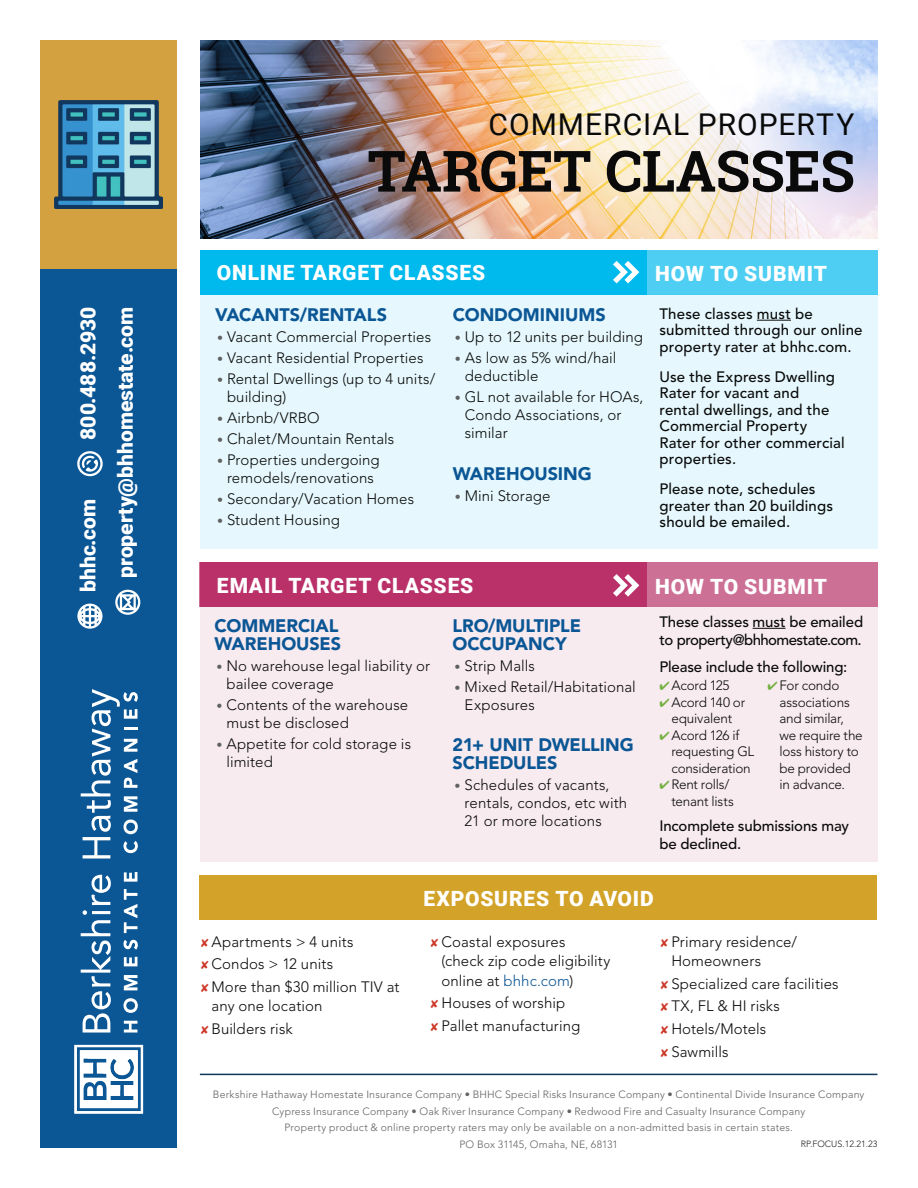
<style>
.page{position:relative;width:918px;height:1188px;background:#fff}
.page>*{position:absolute;margin:0;border:0;box-sizing:border-box;transform-origin:0 0}
.Slab_Header_Black{font:700 57px "Roboto Slab";letter-spacing:-.01em;color:#090a09}
.Regular_Header_Black{font:30px "Roboto";letter-spacing:.035em;color:#090a09}
.Roboto_Black_Titles_White{font:900 21px "Roboto";letter-spacing:.04em;color:#fff}
.Contact_Info_White{font:900 21px "Roboto";color:#fff}
.Subhead_Text{font:900 18px/18px "Avenir LT Std";letter-spacing:-.005em;color:#0b5695}
.t1{font:300 15px/18px "Avenir LT Std";letter-spacing:.005em;color:#090a09}
.File_Name{font:500 15px/16.5px "Avenir LT Std";letter-spacing:.005em;color:#090a09}
.File_Name-2{font:500 15px/18px "Avenir LT Std";letter-spacing:-.015em;color:#090a09}
.t2{font:300 13.5px/16.5px "Avenir LT Std";letter-spacing:-.015em;color:#090a09}
.Writing_Paper{font:300 10.5px/16.5px "Avenir LT Std";letter-spacing:.02em;color:#5f6162;text-align:center}
.t3{font:300 9px "Avenir LT Std";color:#231f20}
.s1{font-weight:900;font-size:12px;color:#5f6162}
.s2{color:#75b042}
.s3{color:#0b5695}
</style>
<div class="page">
<div style="left:200px;top:563px;width:678px;height:44px;background:#cd7096"></div>
<div style="left:200px;top:607px;width:678px;height:254px;background:#f8ebf0"></div>
<div style="left:200px;top:294px;width:678px;height:255px;background:#e6f8fd"></div>
<hr style="left:757px;top:320px;width:34px;height:1px;background:#090a09">
<hr style="left:753px;top:628px;width:33px;height:1px;background:#090a09">
<div style="left:40px;top:40px;width:137px;height:229px;background:#d3a140"></div>
<img style="left:55px;top:101px;width:108px;height:108px">
<div style="left:40px;top:269px;width:137px;height:879px;background:#0b5695"></div>
<svg style="left:74px;top:1045px;width:69px;height:69px"></svg>
<svg style="left:81px;top:875px;width:30px;height:158px"></svg>
<svg style="left:124px;top:1021px;width:13px;height:12px"></svg>
<svg style="left:124px;top:998px;width:14px;height:15px"></svg>
<svg style="left:124px;top:975px;width:13px;height:15px"></svg>
<svg style="left:124px;top:957px;width:13px;height:9px"></svg>
<svg style="left:124px;top:940px;width:14px;height:10px"></svg>
<svg style="left:124px;top:889px;width:13px;height:44px"></svg>
<svg style="left:124px;top:872px;width:13px;height:10px"></svg>
<svg style="left:81px;top:689px;width:57px;height:170px"></svg>
<svg style="left:77px;top:604px;width:25px;height:25px"></svg>
<svg style="left:77px;top:451px;width:26px;height:26px"></svg>
<svg style="left:115px;top:590px;width:25px;height:25px"></svg>
<hr style="left:200px;top:1074px;width:677px;height:1px;background:#113559">
<img style="left:200px;top:40px;width:678px;height:198px">
<div style="left:200px;top:875px;width:677px;height:45px;background:#d2a328"></div>
<div style="left:200px;top:250px;width:446px;height:44px;background:#00b9ed"></div>
<div style="left:200px;top:563px;width:446px;height:44px;background:#ba316a"></div>
<div style="left:646px;top:250px;width:232px;height:44px;background:#4dcef2"></div>
<svg style="left:613px;top:261px;width:26px;height:22px"></svg>
<svg style="left:613px;top:574px;width:26px;height:23px"></svg>
<p class="Contact_Info_White" style="left:73px;top:440px;width:134px;rotate:-90deg">800.488.2930</p>
<p class="Contact_Info_White" style="left:73px;top:592px;width:95px;rotate:-90deg">bhhc.com</p>
<p class="Contact_Info_White" style="left:111px;top:578px;width:273px;rotate:-90deg">property@bhhomestate.com</p>
<p class="Regular_Header_Black" style="left:489px;top:103px;width:367px">COMMERCIAL PROPERTY</p>
<p class="Slab_Header_Black" style="left:368px;top:132px;width:489px">TARGET CLASSES</p>
<p class="Roboto_Black_Titles_White" style="left:217px;top:258px;width:270px">ONLINE TARGET CLASSES</p>
<p class="Subhead_Text" style="left:215px;top:306px;width:174px">VACANTS/RENTALS</p>
<p class="t1" style="left:217px;top:328px;width:216px"><span class="s1">•</span> Vacant Commercial Properties</p>
<p class="t1" style="left:217px;top:349px;width:208px"><span class="s1">•</span> Vacant Residential Properties</p>
<p class="t1" style="left:227px;top:370px;width:210px;text-indent:-10px"><span class="s1">•</span> Rental Dwellings (up to 4 units/ building)</p>
<p class="t1" style="left:217px;top:409px;width:104px"><span class="s1">•</span> Airbnb/VRBO</p>
<p class="t1" style="left:217px;top:430px;width:179px"><span class="s1">•</span> Chalet/Mountain Rentals</p>
<p class="t1" style="left:217px;top:451px;width:164px;text-align:center"><span class="s1">•</span> Properties undergoing remodels/renovations</p>
<p class="t1" style="left:217px;top:490px;width:199px"><span class="s1">•</span> Secondary/Vacation Homes</p>
<p class="t1" style="left:217px;top:511px;width:124px"><span class="s1">•</span> Student Housing</p>
<p class="Subhead_Text" style="left:453px;top:306px;width:154px">CONDOMINIUMS</p>
<p class="t1" style="left:455px;top:328px;width:190px"><span class="s1">•</span> Up to 12 units per building</p>
<p class="t1" style="left:465px;top:349px;width:153px;text-indent:-10px"><span class="s1">•</span> As low as 5% wind/hail deductible</p>
<p class="t1" style="left:465px;top:388px;width:180px;text-indent:-10px"><span class="s1">•</span> GL not available for HOAs,<br>Condo Associations, or similar</p>
<p class="Subhead_Text" style="left:453px;top:465px;width:141px">WAREHOUSING</p>
<p class="t1" style="left:455px;top:487px;width:97px"><span class="s1">•</span> Mini Storage</p>
<p class="Roboto_Black_Titles_White" style="left:655px;top:259px;width:173px">HOW TO SUBMIT</p>
<p class="File_Name" style="left:659px;top:306px;width:205px">These classes must be submitted through our online property rater at bhhc.com.</p>
<p class="File_Name" style="left:659px;top:369px;width:187px">Use the Express Dwelling<br>Rater for vacant and<br>rental dwellings, and the<br>Commercial Property<br>Rater for other commercial properties.</p>
<p class="File_Name" style="left:659px;top:481px;width:175px">Please note, schedules greater than 20 buildings should be emailed.</p>
<p class="Roboto_Black_Titles_White" style="left:217px;top:571px;width:258px">EMAIL TARGET CLASSES</p>
<p class="Subhead_Text" style="left:215px;top:617px;width:128px">COMMERCIAL<br>WAREHOUSES</p>
<p class="t1" style="left:227px;top:657px;width:205px;text-indent:-10px"><span class="s1">•</span> No warehouse legal liability or bailee coverage</p>
<p class="t1" style="left:227px;top:696px;width:183px;text-indent:-10px"><span class="s1">•</span> Contents of the warehouse must be disclosed</p>
<p class="t1" style="left:227px;top:735px;width:186px;text-indent:-10px"><span class="s1">•</span> Appetite for cold storage is limited</p>
<p class="Subhead_Text" style="left:453px;top:617px;width:130px">LRO/MULTIPLE<br>OCCUPANCY</p>
<p class="t1" style="left:455px;top:657px;width:82px"><span class="s1">•</span> Strip Malls</p>
<p class="t1" style="left:465px;top:678px;width:173px;text-indent:-10px"><span class="s1">•</span> Mixed Retail/Habitational<br>Exposures</p>
<p class="Subhead_Text" style="left:453px;top:736px;width:183px">21+ UNIT DWELLING<br>SCHEDULES</p>
<p class="t1" style="left:465px;top:776px;width:164px;text-indent:-10px"><span class="s1">•</span> Schedules of vacants, rentals, condos, etc with<br>21 or more locations</p>
<p class="Roboto_Black_Titles_White" style="left:655px;top:572px;width:173px">HOW TO SUBMIT</p>
<p class="File_Name-2" style="left:659px;top:613px;width:205px">These classes must be emailed to property@bhhomestate.com.</p>
<p class="File_Name" style="left:659px;top:659px;width:190px">Please include the following:</p>
<p class="t2" style="left:659px;top:677px;width:72px"><span class="s2">✔</span> Acord 125</p>
<p class="t2" style="left:659px;top:694px;width:87px;text-align:center"><span class="s2">✔</span> Acord 140 or equivalent</p>
<p class="t2" style="left:671px;top:727px;width:84px;text-indent:-12px"><span class="s2">✔</span> Acord 126 if requesting GL consideration</p>
<p class="t2" style="left:671px;top:776px;width:64px;text-indent:-12px"><span class="s2">✔</span> Rent rolls/ tenant lists</p>
<p class="t2" style="left:779px;top:677px;width:85px;text-indent:-12px"><span class="s2">✔</span> For condo associations and similar, we require the loss history to be provided in advance.</p>
<p class="File_Name" style="left:659px;top:817px;width:191px;line-height:18px">Incomplete submissions may be declined.</p>
<p class="t1" style="left:212px;top:932px;width:144px">Apartments &gt; 4 units</p>
<p class="t1" style="left:212px;top:955px;width:123px">Condos &gt; 12 units</p>
<p class="t1" style="left:212px;top:977px;width:190px;line-height:19.5px">More than $30 million TIV at any one location</p>
<p class="t1" style="left:212px;top:1020px;width:83px">Builders risk</p>
<p class="Roboto_Black_Titles_White" style="left:424px;top:884px;width:231px">EXPOSURES TO AVOID</p>
<p class="t1" style="left:441px;top:932px;width:170px;line-height:19.5px">Coastal exposures (check zip code eligibility online at <span class="s3">bhhc.com</span>)</p>
<p class="t1" style="left:441px;top:994px;width:125px">Houses of worship</p>
<p class="t1" style="left:441px;top:1017px;width:140px">Pallet manufacturing</p>
<p class="t1" style="left:671px;top:932px;width:127px;line-height:19.5px">Primary residence/<br>Homeowners</p>
<p class="t1" style="left:671px;top:975px;width:169px">Specialized care facilities</p>
<p class="t1" style="left:671px;top:997px;width:110px">TX, FL &amp; HI risks</p>
<p class="t1" style="left:671px;top:1020px;width:96px">Hotels/Motels</p>
<p class="t1" style="left:671px;top:1043px;width:59px">Sawmills</p>
<p class="Writing_Paper" style="left:213px;top:1086px;width:653px">Berkshire Hathaway Homestate Insurance Company • BHHC Special Risks Insurance Company • Continental Divide Insurance Company<br>Cypress Insurance Company • Oak River Insurance Company • Redwood Fire and Casualty Insurance Company</p>
<p class="Writing_Paper" style="left:284px;top:1119px;width:510px">Property product &amp; online property raters may only be available on a non-admitted basis in certain states.</p>
<p class="Writing_Paper" style="left:459px;top:1136px;width:160px">PO Box 31145, Omaha, NE, 68131</p>
<p class="t3" style="left:801px;top:1139px;width:78px">RP.FOCUS.12.21.23</p>
</div>
